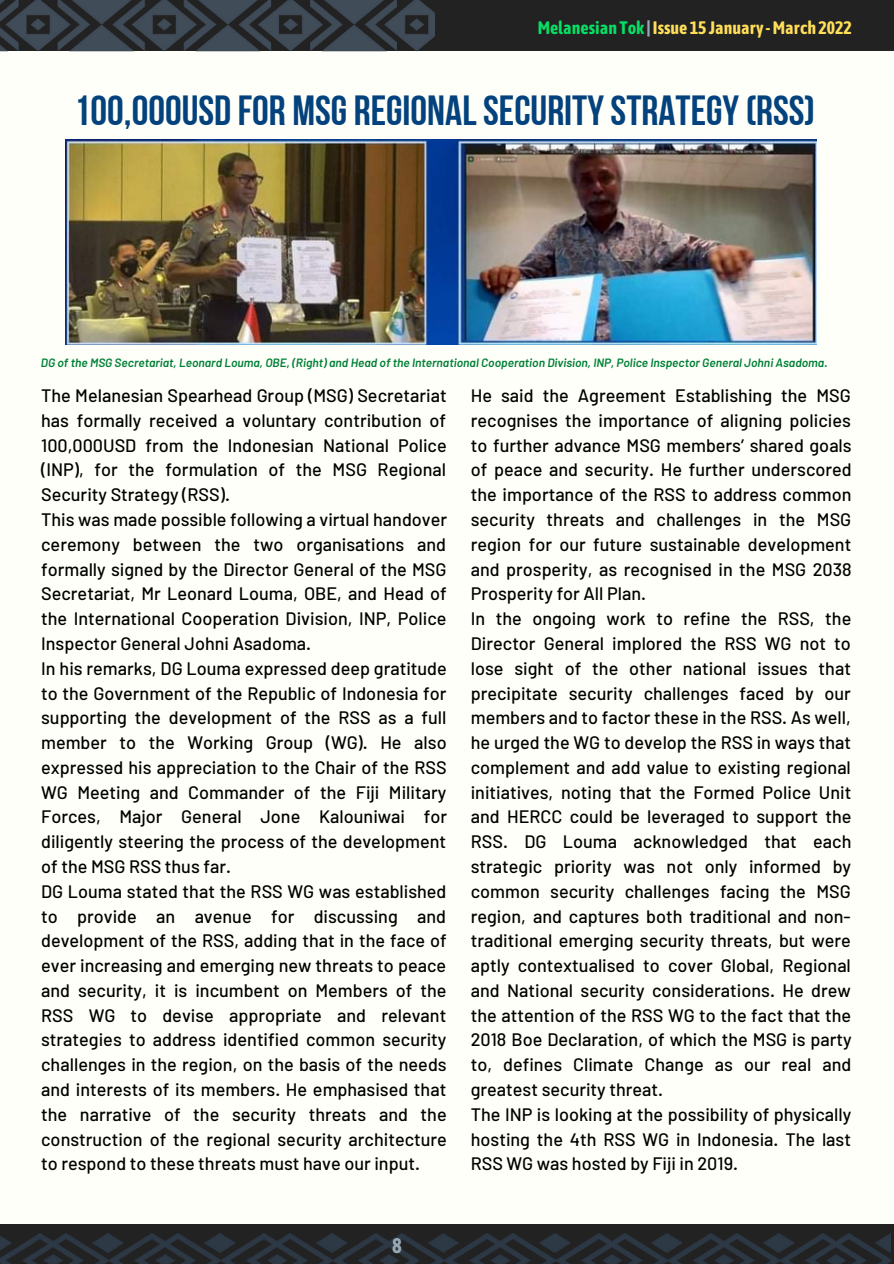
<style>
.page{position:relative;width:894px;height:1264px;background:#fff}
.page>*{position:absolute;margin:0;border:0;box-sizing:border-box;transform-origin:0 0}
.t1{font:42px "Bebas Neue Cyrillic";color:#03427d}
.t2{font:700 21px "Asap Condensed";color:#99aab5}
.t3{font:500 18px/24.8px "Barlow";color:#000;text-align:justify}
.t4{font:700 18px "Asap Condensed";color:#ffde59}
.t5{font:italic 600 12px "Barlow";color:#008037}
.s1{color:#07df64}
.s2{color:#99aab5}
</style>
<div class="page">
<div style="left:0;top:0;width:893px;height:1263px;background:#fffff9"></div>
<div style="left:0;top:0;width:893px;height:51px;background:#222"></div>
<img style="left:0;top:0;width:434px;height:52px">
<img style="left:0;top:1224px;width:890px;height:39px">
<img style="left:65px;top:140px;width:751px;height:204px">
<p class="t4" style="left:537px;top:17px;width:315px"><span class="s1">Melanesian Tok</span> <span class="s2">|</span> Issue 15 January -March 2022</p>
<p class="t1" style="left:74px;top:93px;width:742px">100,000USD for MSG REGIONALSECURITYSTRATEGY(RSS)</p>
<p class="t5" style="left:41px;top:355px;width:787px">DG of the MSG Secretariat, Leonard Louma, OBE, (Right) and Head of the International Cooperation Division, INP, Police Inspector General Johni Asadoma.</p>
<p class="t3" style="left:41px;top:382px;width:407px">The Melanesian Spearhead Group (MSG) Secretariat has formally received a voluntary contribution of 100,000USD from the Indonesian National Police (INP), for the formulation of the MSG Regional Security Strategy (RSS).</p>
<p class="t3" style="left:41px;top:506px;width:407px">This was made possible following a virtual handover ceremony between the two organisations and formally signed by the Director General of the MSG Secretariat, Mr Leonard Louma, OBE, and Head of the International Cooperation Division, INP, Police Inspector General Johni Asadoma.</p>
<p class="t3" style="left:41px;top:655px;width:407px">In his remarks, DG Louma expressed deep gratitude to the Government of the Republic of Indonesia for supporting the development of the RSS as a full member to the Working Group (WG). He also expressed his appreciation to the Chair of the RSS WG Meeting and Commander of the Fiji Military Forces, Major General Jone Kalouniwai for diligently steering the process of the development of the MSG RSS thus far.</p>
<p class="t3" style="left:41px;top:878px;width:407px">DG Louma stated that the RSS WG was established to provide an avenue for discussing and development of the RSS, adding that in the face of ever increasing and emerging new threats to peace and security, it is incumbent on Members of the RSS WG to devise appropriate and relevant strategies to address identified common security challenges in the region, on the basis of the needs and interests of its members. He emphasised that the narrative of the security threats and the construction of the regional security architecture to respond to these threats must have our input.</p>
<p class="t3" style="left:470px;top:382px;width:382px">He said the Agreement Establishing the MSG recognises the importance of aligning policies to further advance MSG members’ shared goals of peace and security. He further underscored the importance of the RSS to address common security threats and challenges in the MSG region for our future sustainable development and prosperity, as recognised in the MSG 2038<br>Prosperity for All Plan.</p>
<p class="t3" style="left:470px;top:605px;width:382px">In the ongoing work to refine the RSS, the Director General implored the RSS WG not to lose sight of the other national issues that precipitate security challenges faced by our members and to factor these in the RSS. As well, he urged the WG to develop the RSS in ways that complement and add value to existing regional initiatives, noting that the Formed Police Unit and HERCC could be leveraged to support the RSS. DG Louma acknowledged that each strategic priority was not only informed by common security challenges facing the MSG region, and captures both traditional and non&shy;traditional emerging security threats, but were aptly contextualised to cover Global, Regional and National security considerations. He drew the attention of the RSS WG to the fact that the 2018 Boe Declaration, of which the MSG is party to, defines Climate Change as our real and greatest security threat.</p>
<p class="t3" style="left:470px;top:1101px;width:382px">The INP is looking at the possibility of physically hosting the 4th RSS WG in Indonesia. The last RSS WG was hosted by Fiji in 2019.</p>
<p class="t2" style="left:392px;top:1233px;width:11px">8</p>
</div>
